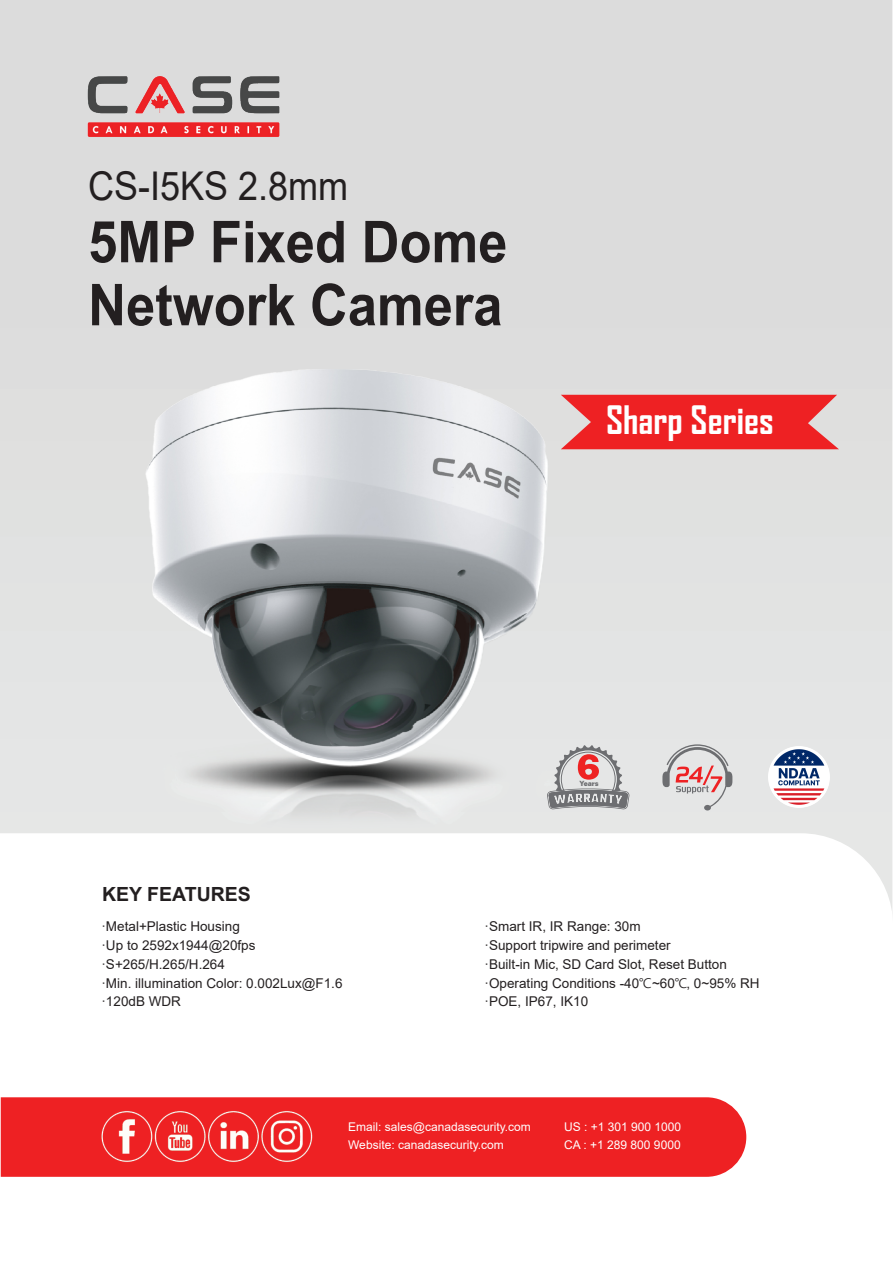
<style>
.page{position:relative;width:893px;height:1263px;background:#fff}
.page>*{position:absolute;margin:0;border:0;box-sizing:border-box;transform-origin:0 0}
.t1{font:700 57.75px/63px "Arial";color:#231f20;scale:.91 1}
.t2{font:39.6px "Arial";color:#231f20;scale:.91 1}
.t3{font:700 37.5px "Agency FB";color:#fff}
.t4{font:700 19.5px "Arial";color:#231f20}
.t5{font:13.5px/18.8px "Arial";color:#231f20}
.t6{font:12px "Arial";color:#fff}
.t7{font:900 7.05px "Public Sans";color:#6d6e71}
.s1{font-family:"Malgun Gothic"}
</style>
<div class="page">
<img style="left:0;top:0;width:893px;height:1177px">
<img style="left:68px;top:299px;width:534px;height:534px">
<svg style="left:0;top:833px;width:893px;height:219px"></svg>
<svg style="left:561px;top:395px;width:278px;height:54px;background:#ec3637"></svg>
<img style="left:54px;top:54px;width:266px;height:101px">
<img style="left:769px;top:746px;width:61px;height:61px">
<svg style="left:662px;top:744px;width:70px;height:66px;background:#d3c5c6"></svg>
<svg style="left:547px;top:745px;width:83px;height:65px;background:#c0b3b4"></svg>
<h2 class="t2" style="left:88px;top:159px;width:287px">CS-I5KS 2.8mm</h2>
<h1 class="t1" style="left:88px;top:211px;width:462px">5MP Fixed Dome<br>Network Camera</h1>
<h3 class="t3" style="left:606px;top:397px;width:169px">Sharp Series</h3>
<h3 class="t4" style="left:102px;top:881px;width:150px">KEY FEATURES</h3>
<p class="t7" style="left:579px;top:779px;width:21px">Years</p>
<p class="t5" style="left:101px;top:917px;width:243px">·Metal+Plastic Housing<br>·Up to 2592x1944@20fps ·S+265/H.265/H.264<br>·Min. illumination Color: 0.002Lux@F1.6 ·120dB WDR</p>
<p class="t5" style="left:485px;top:917px;width:276px">·Smart IR, IR Range: 30m<br>·Support tripwire and perimeter<br>·Built-in Mic, SD Card Slot, Reset Button ·Operating Conditions -40<span class="s1">℃</span>~60<span class="s1">℃</span>, 0~95% RH ·POE, IP67, IK10</p>
<p class="t6" style="left:348px;top:1119px;width:184px">Email: sales@canadasecurity.com</p>
<p class="t6" style="left:564px;top:1119px;width:119px">US : +1 301 900 1000</p>
<p class="t6" style="left:348px;top:1137px;width:157px">Website: canadasecurity.com</p>
<p class="t6" style="left:564px;top:1137px;width:118px">CA : +1 289 800 9000</p>
</div>
